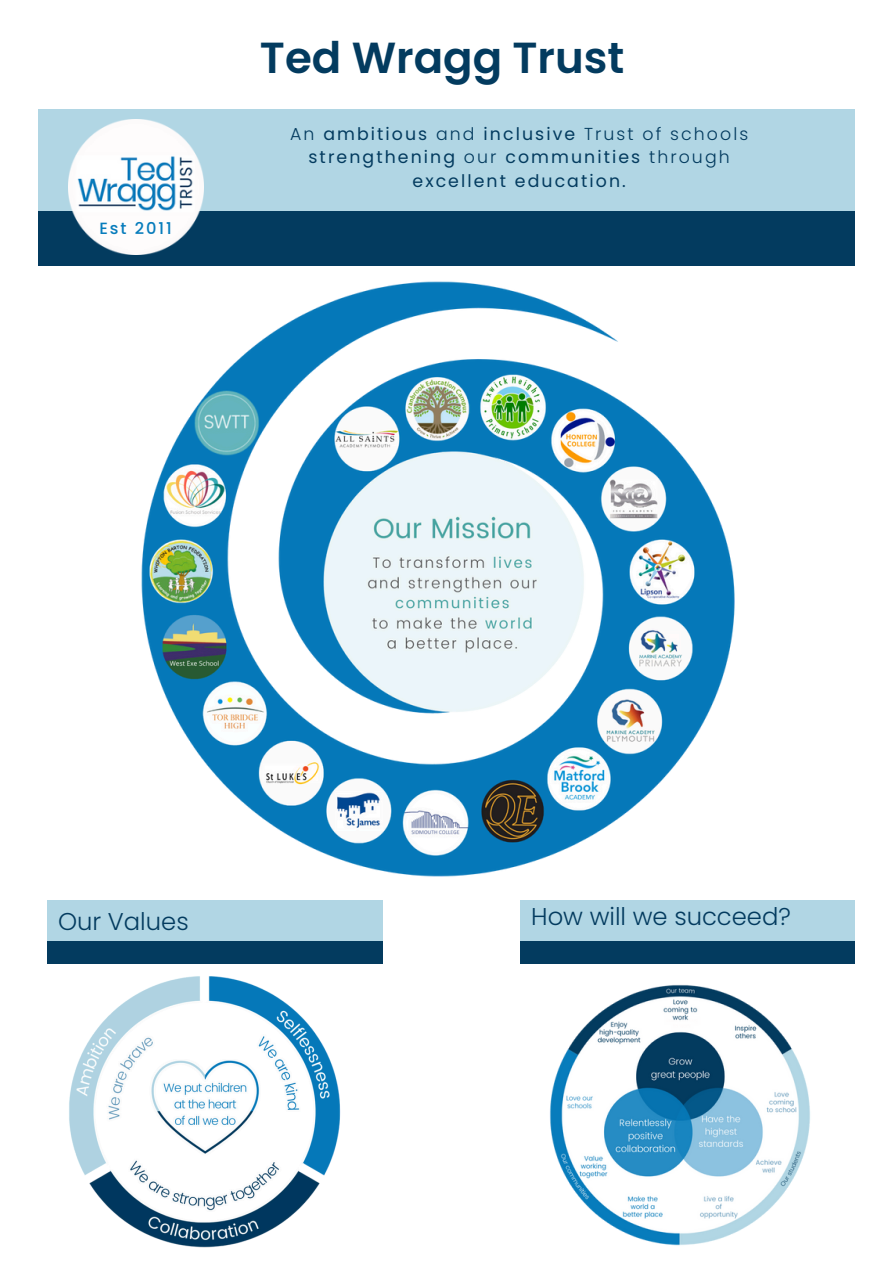
<style>
.page{position:relative;width:894px;height:1264px;background:#fff}
.page>*{position:absolute;margin:0;border:0;box-sizing:border-box;transform-origin:0 0}
.t1{font:600 43.5px "Poppins";color:#033b5f}
.t2{font:300 24.3px "Poppins";color:#033b5f}
.t3{font:17.25px/23.7px "Poppins";letter-spacing:.12em;color:#033b5f;text-align:center}
.t4{font:500 16.2px "Poppins";letter-spacing:.12em;color:#077cbc}
.s1{font-weight:300}
</style>
<div class="page">
<div style="left:520px;top:900px;width:334px;height:54px;background:#b1d6e4"></div>
<div style="left:520px;top:941px;width:334px;height:22px;background:#033b5f"></div>
<div style="left:38px;top:204px;width:816px;height:61px;background:#033b5f"></div>
<div style="left:38px;top:110px;width:816px;height:100px;background:#b1d6e4"></div>
<img style="left:69px;top:119px;width:135px;height:135px">
<img style="left:47px;top:949px;width:324px;height:299px">
<img style="left:141px;top:281px;width:594px;height:596px">
<img style="left:550px;top:985px;width:260px;height:261px">
<div style="left:48px;top:900px;width:334px;height:54px;background:#b1d6e4"></div>
<div style="left:48px;top:941px;width:334px;height:22px;background:#033b5f"></div>
<h2 class="t4" style="left:99px;top:217px;width:74px">Est 2011</h2>
<h2 class="t1" style="left:260px;top:27px;width:366px">Ted Wragg Trust</h2>
<p class="t3" style="left:290px;top:122px;width:459px"><span class="s1">An</span> ambitious <span class="s1">and</span> inclusive <span class="s1">Trust of schools </span>strengthening <span class="s1">our</span> communities <span class="s1">through </span>excellent education.</p>
<p class="t2" style="left:58px;top:904px;width:132px">Our Values</p>
<p class="t2" style="left:531px;top:899px;width:261px">How will we succeed?</p>
</div>
